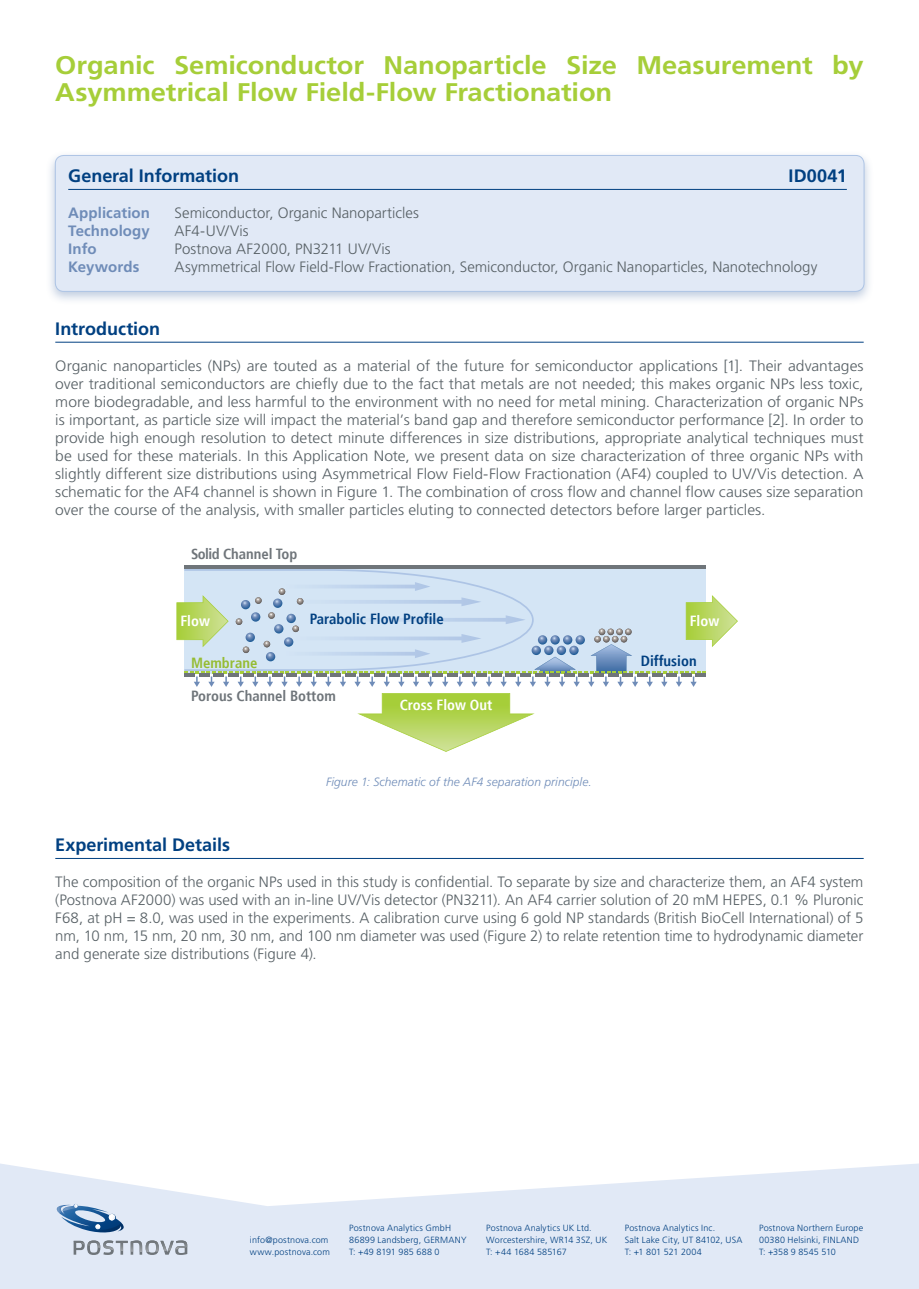
<style>
.page{position:relative;width:919px;height:1289px;background:#fff}
.page>*{position:absolute;margin:0;border:0;box-sizing:border-box;transform-origin:0 0}
.t1{font:700 25.5px/27px "Frutiger LT Std";letter-spacing:-.005em;color:#a6ce39;scale:1.07 1}
.t2{font:700 18px "Frutiger LT Std";color:#014081}
.t3{font:300 15px/18px "Frutiger LT Std";color:#576065;text-align:justify;scale:1.04 1}
.t4{font:300 15px/18px "Frutiger LT Std";color:#576065;text-align:justify}
.t5{font:700 15px "Frutiger LT Std";letter-spacing:.005em;color:#6f8cb8}
.t6{font:700 condensed 14.7px "Frutiger";color:#6f757a}
.t7{font:700 condensed 14.7px "Frutiger";color:#014081}
.t8{font:700 condensed 14.7px "Frutiger";color:#fff}
.t9{font:700 condensed 14.7px "Frutiger";color:#96bc33}
.t10{font:italic 300 12px "Frutiger LT Std";letter-spacing:.005em;color:#6f8cb8}
.t11{font:300 9px/12px "Frutiger LT Std";letter-spacing:.02em;color:#014081}
</style>
<div class="page">
<svg style="left:0;top:1163px;width:918px;height:125px;fill:#e1e9f6"></svg>
<svg style="left:74px;top:1240px;width:113px;height:14px;background:#b4bbc5"></svg>
<svg style="left:55px;top:1203px;width:69px;height:30px;background:#8eabcc"></svg>
<div style="left:46px;top:150px;width:827px;height:155px;background:#6f8cb8;opacity:.45"></div>
<div style="left:55px;top:155px;width:809px;height:136px;background:#e1e9f6;border-radius:9px"></div>
<hr style="left:68px;top:189px;width:778px;height:1px;background:#014081">
<div style="left:55px;top:155px;width:809px;height:136px;border:1px solid #adc4e5;border-radius:9px"></div>
<hr style="left:55px;top:342px;width:808px;height:1px;background:#014081">
<hr style="left:55px;top:858px;width:808px;height:1px;background:#014081">
<hr style="left:184px;top:566px;width:522px;height:3px;background:#6f757a">
<svg style="left:357px;top:693px;width:177px;height:59px"></svg>
<svg style="left:176px;top:569px;width:562px;height:118px;background:#cddde4"></svg>
<h1 class="t1" style="left:55px;top:52px;width:756px">Organic Semiconductor Nanoparticle Size Measurement by<br>Asymmetrical Flow Field-Flow Fractionation</h1>
<p class="t2" style="left:68px;top:165px;width:172px">General Information</p>
<p class="t2" style="left:788px;top:165px;width:60px">ID0041</p>
<p class="t5" style="left:68px;top:204px;width:83px">Application</p>
<p class="t4" style="left:175px;top:204px;width:246px">Semiconductor, Organic Nanoparticles</p>
<p class="t5" style="left:68px;top:222px;width:83px">Technology</p>
<p class="t4" style="left:175px;top:222px;width:75px">AF4-UV/Vis</p>
<p class="t5" style="left:68px;top:240px;width:30px">Info</p>
<p class="t4" style="left:175px;top:240px;width:217px">Postnova AF2000, PN3211 UV/Vis</p>
<p class="t5" style="left:68px;top:258px;width:73px">Keywords</p>
<p class="t4" style="left:175px;top:258px;width:644px">Asymmetrical Flow Field-Flow Fractionation, Semiconductor, Organic Nanoparticles, Nanotechnology</p>
<p class="t2" style="left:55px;top:318px;width:106px">Introduction</p>
<p class="t3" style="left:55px;top:357px;width:778px">Organic nanoparticles (NPs) are touted as a material of the future for semiconductor applications [1]. Their advantages over traditional semiconductors are chiefly due to the fact that metals are not needed; this makes organic NPs less toxic, more biodegradable, and less harmful to the environment with no need for metal mining. Characterization of organic NPs is important, as particle size will impact the material’s band gap and therefore semiconductor performance [2]. In order to provide high enough resolution to detect minute differences in size distributions, appropriate analytical techniques must be used for these materials. In this Application Note, we present data on size characterization of three organic NPs with slightly different size distributions using Asymmetrical Flow Field-Flow Fractionation (AF4) coupled to UV/Vis detection. A schematic for the AF4 channel is shown in Figure 1. The combination of cross flow and channel flow causes size separation over the course of the analysis, with smaller particles eluting to connected detectors before larger particles.</p>
<p class="t6" style="left:191px;top:545px;width:108px">Solid Channel Top</p>
<p class="t7" style="left:310px;top:610px;width:135px">Parabolic Flow Profile</p>
<p class="t8" style="left:180px;top:611px;width:31px">Flow</p>
<p class="t8" style="left:689px;top:611px;width:31px">Flow</p>
<p class="t9" style="left:191px;top:653px;width:68px">Membrane</p>
<p class="t7" style="left:640px;top:652px;width:57px">Diffusion</p>
<p class="t6" style="left:191px;top:687px;width:146px">Porous Channel Bottom</p>
<p class="t8" style="left:399px;top:696px;width:94px">Cross Flow Out</p>
<p class="t10" style="left:326px;top:775px;width:267px">Figure 1: Schematic of the AF4 separation principle.</p>
<p class="t2" style="left:55px;top:834px;width:176px">Experimental Details</p>
<p class="t4" style="left:55px;top:873px;width:809px">The composition of the organic NPs used in this study is confidential. To separate by size and characterize them, an AF4 system (Postnova AF2000) was used with an in-line UV/Vis detector (PN3211). An AF4 carrier solution of 20 mM HEPES, 0.1 % Pluronic F68, at pH = 8.0, was used in the experiments. A calibration curve using 6 gold NP standards (British BioCell International) of 5 nm, 10 nm, 15 nm, 20 nm, 30 nm, and 100 nm diameter was used (Figure 2) to relate retention time to hydrodynamic diameter and generate size distributions (Figure 4).</p>
<p class="t11" style="left:349px;top:1221px;width:119px">Postnova Analytics GmbH<br>86899 Landsberg, GERMANY<br>T: +49 8191 985 688 0</p>
<p class="t11" style="left:250px;top:1233px;width:81px">info@postnova.com www.postnova.com</p>
<p class="t11" style="left:486px;top:1221px;width:122px">Postnova Analytics UK Ltd.<br>Worcestershire, WR14 3SZ, UK<br>T: +44 1684 585167</p>
<p class="t11" style="left:624px;top:1221px;width:119px">Postnova Analytics Inc.<br>Salt Lake City, UT 84102, USA<br>T: +1 801 521 2004</p>
<p class="t11" style="left:759px;top:1221px;width:106px">Postnova Northern Europe<br>00380 Helsinki, FINLAND<br>T: +358 9 8545 510</p>
</div>
